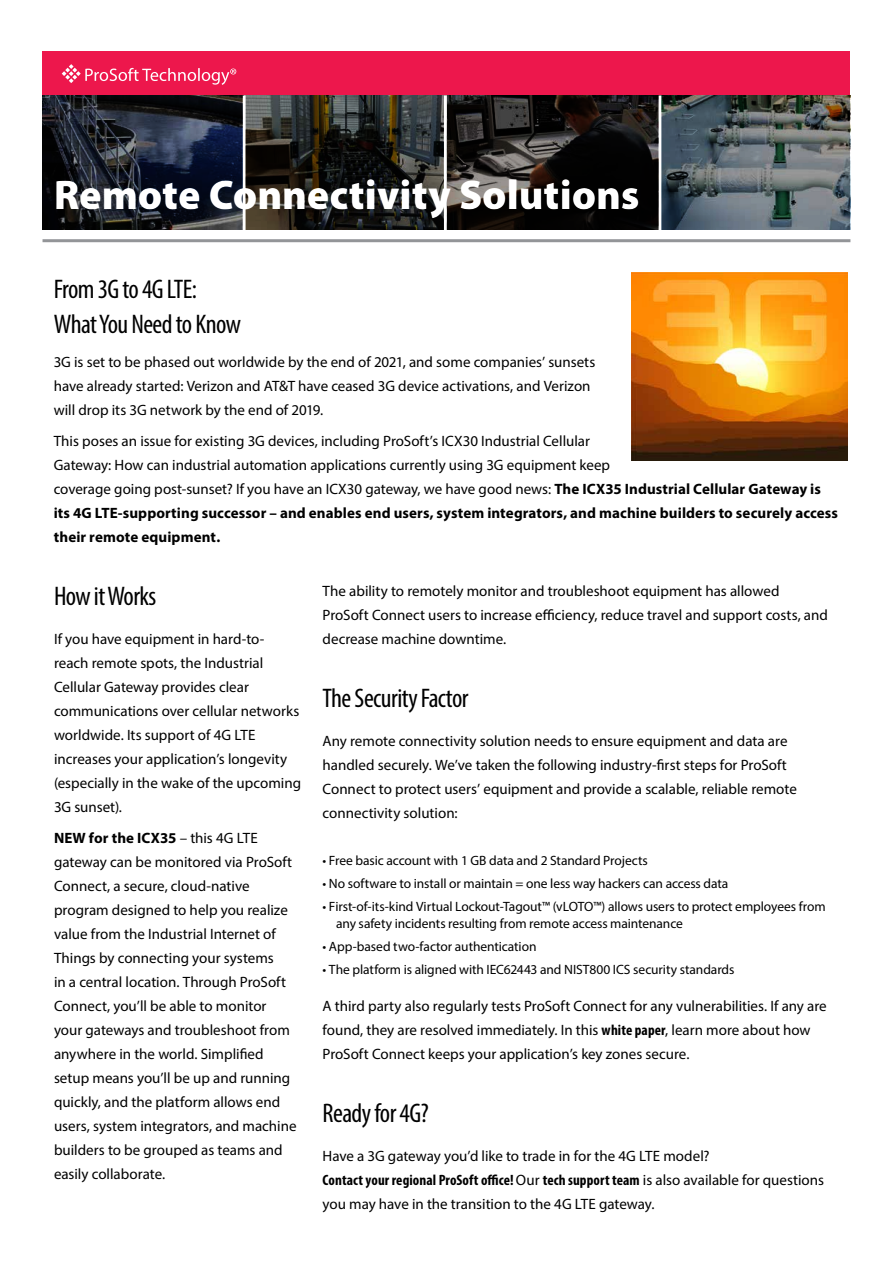
<style>
.page{position:relative;width:893px;height:1263px;background:#fff}
.page>*{position:absolute;margin:0;border:0;box-sizing:border-box;transform-origin:0 0}
.t1{font:900 41.7px "Myriad Pro";letter-spacing:-.005em;color:#fff}
.t2{font:condensed 27px/35.7px "Myriad Pro";letter-spacing:-.02em;color:#000}
.t3{font:15px/24px "Myriad Pro";color:#000}
.t4{font:13.5px/16.5px "Myriad Pro";letter-spacing:-.005em;color:#000}
.s1{font-weight:700}
.s2{font-weight:700;font-stretch:condensed}
</style>
<div class="page">
<div style="left:43px;top:51px;width:807px;height:44px;background:#ed174c"></div>
<svg style="left:62px;top:64px;width:174px;height:21px"></svg>
<hr style="left:43px;top:239px;width:807px;height:3px;background:#939598">
<img style="left:43px;top:95px;width:807px;height:135px">
<img style="left:631px;top:273px;width:216px;height:187px">
<h1 class="t1" style="left:54px;top:171px;width:587px">Remote Connectivity Solutions</h1>
<h2 class="t2" style="left:54px;top:270px;width:189px">From 3G to 4G LTE:<br>What You Need to Know</h2>
<p class="t3" style="left:54px;top:350px;width:543px">3G is set to be phased out worldwide by the end of 2021, and some companies’ sunsets have already started: Verizon and AT&amp;T have ceased 3G device activations, and Verizon will drop its 3G network by the end of 2019.</p>
<p class="t3" style="left:54px;top:429px;width:786px">This poses an issue for existing 3G devices, including ProSoft’s ICX30 Industrial Cellular<br>Gateway: How can industrial automation applications currently using 3G equipment keep<br>coverage going post-sunset? If you have an ICX30 gateway, we have good news: <span class="s1">The ICX35 Industrial Cellular Gateway is its 4G LTE-supporting successor – and enables end users, system integrators, and machine builders to securely access their remote equipment.</span></p>
<h2 class="t2" style="left:54px;top:578px;width:104px">How it Works</h2>
<p class="t3" style="left:54px;top:627px;width:249px">If you have equipment in hard-to&shy;reach remote spots, the Industrial Cellular Gateway provides clear communications over cellular networks worldwide. Its support of 4G LTE increases your application’s longevity (especially in the wake of the upcoming 3G sunset).</p>
<p class="t3" style="left:54px;top:826px;width:244px"><span class="s1">NEW for the ICX35</span> – this 4G LTE gateway can be monitored via ProSoft Connect, a secure, cloud-native program designed to help you realize value from the Industrial Internet of Things by connecting your systems<br>in a central location. Through ProSoft Connect, you’ll be able to monitor your gateways and troubleshoot from anywhere in the world. Simplified setup means you’ll be up and running quickly, and the platform allows end users, system integrators, and machine builders to be grouped as teams and easily collaborate.</p>
<p class="t3" style="left:323px;top:579px;width:507px">The ability to remotely monitor and troubleshoot equipment has allowed<br>ProSoft Connect users to increase efficiency, reduce travel and support costs, and decrease machine downtime.</p>
<h2 class="t2" style="left:323px;top:679px;width:148px">The Security Factor</h2>
<p class="t3" style="left:323px;top:729px;width:476px">Any remote connectivity solution needs to ensure equipment and data are handled securely. We’ve taken the following industry-first steps for ProSoft Connect to protect users’ equipment and provide a scalable, reliable remote connectivity solution:</p>
<p class="t4" style="left:323px;top:852px;width:327px">• Free basic account with 1 GB data and 2 Standard Projects</p>
<p class="t4" style="left:323px;top:875px;width:407px">• No software to install or maintain = one less way hackers can access data</p>
<p class="t4" style="left:336px;top:898px;width:491px;text-indent:-14px">• First-of-its-kind Virtual Lockout-Tagout™ (vLOTO™) allows users to protect employees from any safety incidents resulting from remote access maintenance</p>
<p class="t4" style="left:323px;top:938px;width:215px">• App-based two-factor authentication</p>
<p class="t4" style="left:323px;top:961px;width:413px">• The platform is aligned with IEC62443 and NIST800 ICS security standards</p>
<p class="t3" style="left:323px;top:994px;width:506px">A third party also regularly tests ProSoft Connect for any vulnerabilities. If any are found, they are resolved immediately. In this <span class="s2">white paper</span>, learn more about how<br>ProSoft Connect keeps your application’s key zones secure.</p>
<h2 class="t2" style="left:323px;top:1094px;width:108px">Ready for 4G?</h2>
<p class="t3" style="left:323px;top:1144px;width:503px">Have a 3G gateway you’d like to trade in for the 4G LTE model?<br><span class="s2">Contact your regional ProSoft office!</span> Our <span class="s2">tech support team</span> is also available for questions you may have in the transition to the 4G LTE gateway.</p>
</div>
